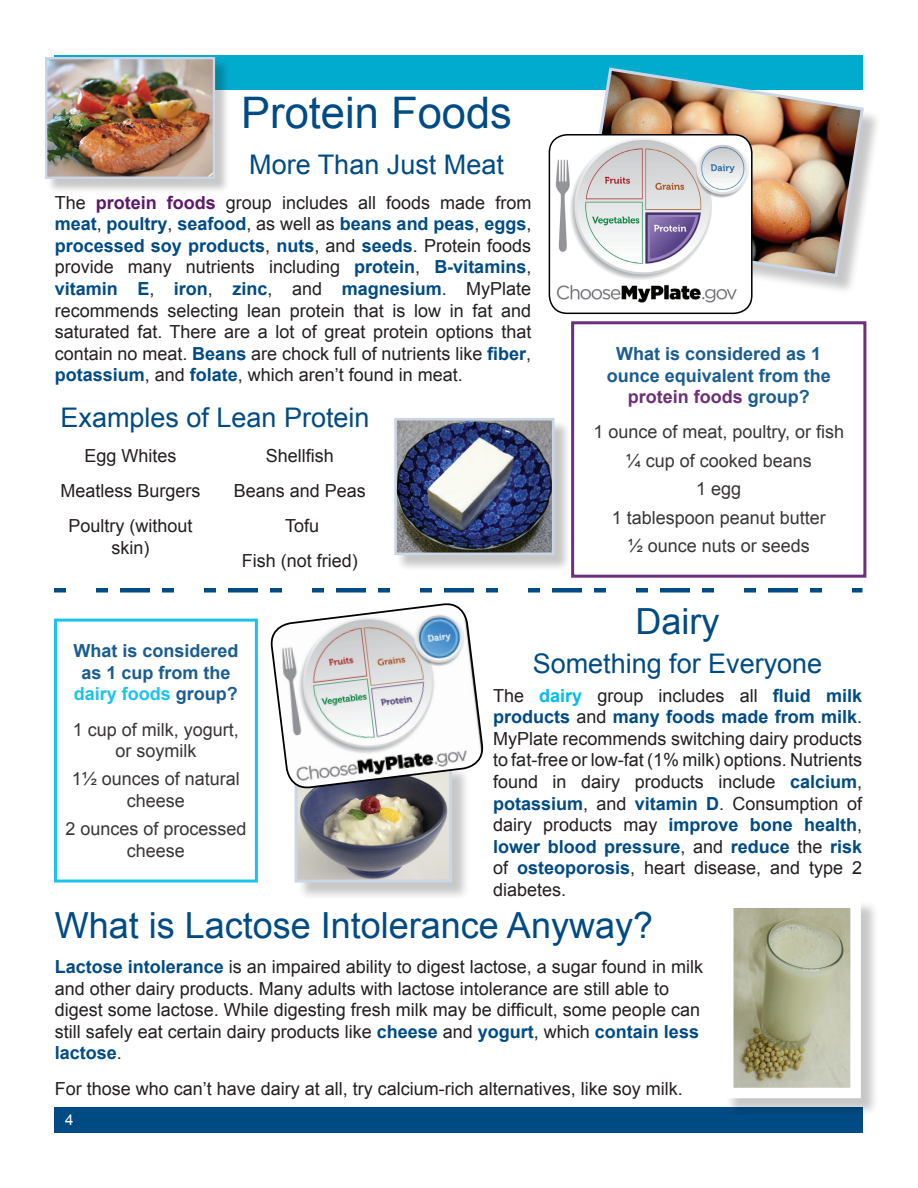
<style>
.page{position:relative;width:918px;height:1188px;background:#fff}
.page>*{position:absolute;margin:0;border:0;box-sizing:border-box;transform-origin:0 0}
.t1{font:43.5px "Arial";color:#004b84}
.t2{font:36px "Arial";color:#004b84}
.t3{font:27px "Arial";color:#004b84}
.t4{font:18px/21.6px "Arial";color:#231f20;text-align:center}
.t5{font:700 18px/21.6px "Arial";color:#004b84;text-align:center}
.t6{font:15px "Arial";color:#fff}
.s1{font-weight:700;color:#5c186a}
.s2{font-weight:700;color:#004b84}
.s3{color:#5c186a}
.s4{color:#02bce8}
.s5{font-weight:700;color:#02bce8}
</style>
<div class="page">
<div style="left:54px;top:1107px;width:808px;height:26px;background:#004b84"></div>
<div style="left:55px;top:55px;width:808px;height:35px;background:#00abcd"></div>
<div style="left:46px;top:58px;width:184px;height:135px;background:#231f20;opacity:.25"></div>
<img style="left:48px;top:60px;width:164px;height:116px">
<div style="left:45px;top:57px;width:170px;height:122px;border:2px solid #cad5e6"></div>
<div style="left:585px;top:70px;width:297px;height:225px;background:#231f20;opacity:.25"></div>
<img style="left:585px;top:67px;width:281px;height:212px">
<img style="left:549px;top:135px;width:203px;height:178px">
<div style="left:549px;top:134px;width:204px;height:180px;border:2px solid #000;border-radius:18px"></div>
<div style="left:571px;top:321px;width:295px;height:257px;border:3px solid #5c186a"></div>
<div style="left:396px;top:420px;width:175px;height:151px;background:#231f20;opacity:.25"></div>
<img style="left:398px;top:422px;width:153px;height:129px">
<div style="left:394px;top:418px;width:161px;height:137px;border:3px solid #cad5e6"></div>
<svg style="left:54px;top:588px;width:808px;height:5px"></svg>
<div style="left:54px;top:619px;width:204px;height:264px;border:3px solid #02bce8"></div>
<div style="left:725px;top:900px;width:155px;height:217px;background:#231f20;opacity:.25"></div>
<img style="left:734px;top:908px;width:116px;height:179px">
<div style="left:297px;top:766px;width:174px;height:135px;background:#231f20;opacity:.25"></div>
<img style="left:299px;top:798px;width:149px;height:81px">
<div style="left:295px;top:764px;width:157px;height:119px;border:3px solid #cad5e6"></div>
<svg style="left:270px;top:603px;width:214px;height:195px"></svg>
<h1 class="t1" style="left:241px;top:84px;width:272px">Protein Foods</h1>
<h3 class="t3" style="left:249px;top:146px;width:256px">More Than Just Meat</h3>
<p class="t4" style="left:55px;top:192px;width:478px;text-align:justify">The <span class="s1">protein foods</span> group includes all foods made from <span class="s2">meat</span>, <span class="s2">poultry</span>, <span class="s2">seafood</span>, as well as <span class="s2">beans and peas</span>, <span class="s2">eggs</span>, <span class="s2">processed soy products</span>, <span class="s2">nuts</span>, and <span class="s2">seeds</span>. Protein foods provide many nutrients including <span class="s2">protein</span>, <span class="s2">B-vitamins</span>, <span class="s2">vitamin E</span>, <span class="s2">iron</span>, <span class="s2">zinc</span>, and <span class="s2">magnesium</span>. MyPlate recommends selecting lean protein that is low in fat and saturated fat. There are a lot of great protein options that contain no meat. <span class="s2">Beans</span> are chock full of nutrients like <span class="s2">fiber</span>, <span class="s2">potassium</span>, and <span class="s2">folate</span>, which aren’t found in meat.</p>
<h3 class="t3" style="left:61px;top:399px;width:311px">Examples of Lean Protein</h3>
<p class="t4" style="left:60px;top:438px;width:142px;line-height:35.1px">Egg Whites<br>Meatless Burgers<br>Poultry (without</p>
<p class="t4" style="left:111px;top:537px;width:39px">skin)</p>
<p class="t4" style="left:234px;top:438px;width:134px;line-height:35.1px">Shellfish<br>Beans and Peas<br>Tofu<br>Fish (not fried)</p>
<p class="t5" style="left:607px;top:344px;width:226px">What is considered as 1 ounce equivalent from the <span class="s3">protein foods</span> group?</p>
<p class="t4" style="left:593px;top:418px;width:252px;line-height:28.3px">1 ounce of meat, poultry, or fish ¼ cup of cooked beans<br>1 egg<br>1 tablespoon peanut butter<br>½ ounce nuts or seeds</p>
<p class="t5" style="left:73px;top:641px;width:167px">What is considered as 1 cup from the <span class="s4">dairy foods</span> group?</p>
<p class="t4" style="left:73px;top:719px;width:168px">1 cup of milk, yogurt, or soymilk</p>
<p class="t4" style="left:72px;top:769px;width:170px">1½ ounces of natural cheese</p>
<p class="t4" style="left:65px;top:818px;width:183px">2 ounces of processed cheese</p>
<h2 class="t2" style="left:636px;top:598px;width:85px">Dairy</h2>
<h3 class="t3" style="left:533px;top:646px;width:291px">Something for Everyone</h3>
<p class="t4" style="left:493px;top:685px;width:371px;text-align:justify">The <span class="s5">dairy</span> group includes all <span class="s2">fluid milk products</span> and <span class="s2">many foods made from milk</span>.<br>MyPlate recommends switching dairy products to fat-free or low-fat (1% milk) options. Nutrients found in dairy products include <span class="s2">calcium</span>, <span class="s2">potassium</span>, and <span class="s2">vitamin D</span>. Consumption of dairy products may <span class="s2">improve bone health</span>, <span class="s2">lower blood pressure</span>, and <span class="s2">reduce</span> the <span class="s2">risk </span>of <span class="s2">osteoporosis</span>, heart disease, and type 2 diabetes.</p>
<h2 class="t2" style="left:55px;top:902px;width:600px">What is Lactose Intolerance Anyway?</h2>
<p class="t4" style="left:55px;top:956px;width:650px;text-align:left"><span class="s2">Lactose intolerance</span> is an impaired ability to digest lactose, a sugar found in milk and other dairy products. Many adults with lactose intolerance are still able to digest some lactose. While digesting fresh milk may be difficult, some people can still safely eat certain dairy products like <span class="s2">cheese</span> and <span class="s2">yogurt</span>, which <span class="s2">contain less lactose</span>.</p>
<p class="t4" style="left:55px;top:1078px;width:630px">For those who can’t have dairy at all, try calcium-rich alternatives, like soy milk.</p>
<p class="t6" style="left:65px;top:1110px;width:10px">4</p>
</div>
